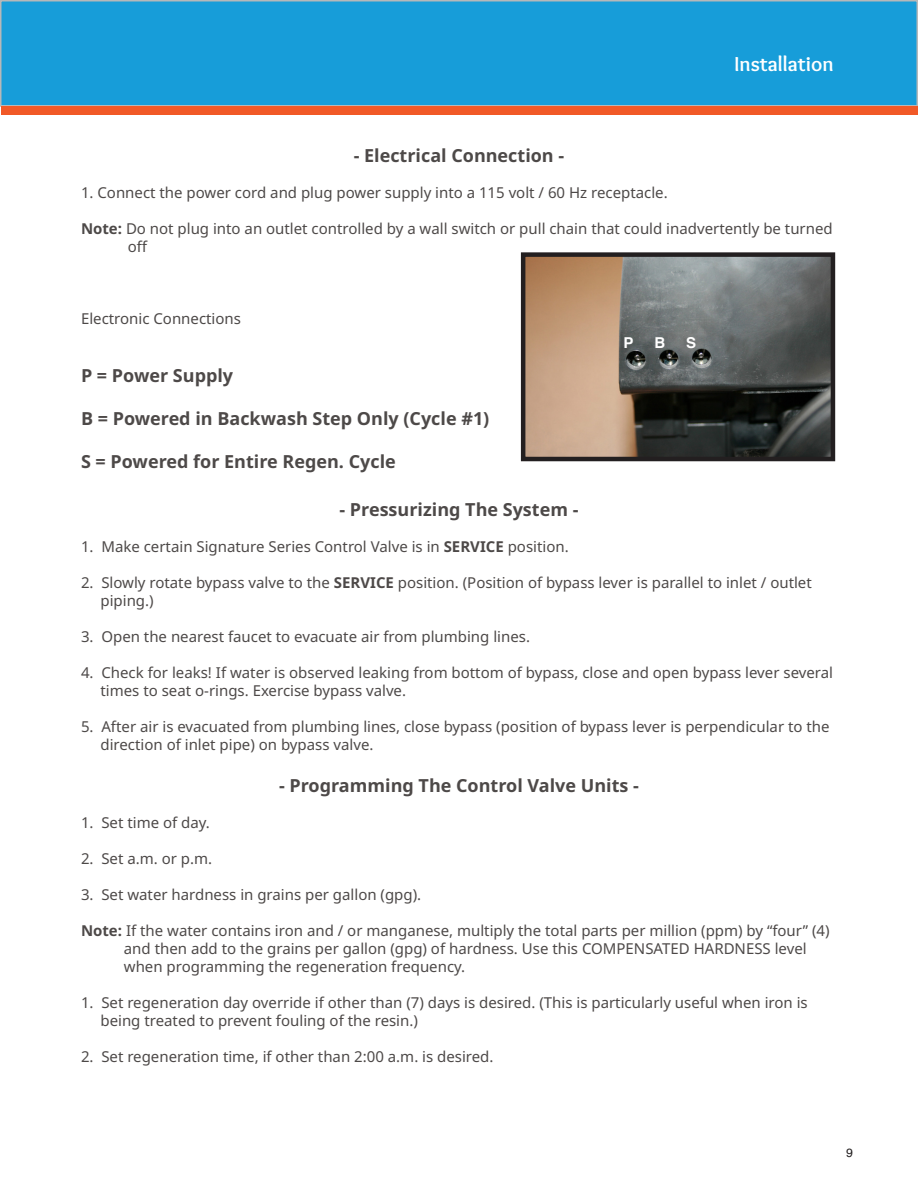
<style>
.page{position:relative;width:918px;height:1188px;background:#fff}
.page>*{position:absolute;margin:0;border:0;box-sizing:border-box;transform-origin:0 0}
.t1{font:700 21px "Overlock";color:#fff}
.t2{font:700 18px "Noto Sans";color:#4d4948}
.t3{font:15px "Noto Sans";color:#4d4948}
.t4{font:700 15px "Helvetica";color:#fff}
.t5{font:12px "Helvetica";color:#231f20}
.s1{font-weight:700}
</style>
<div class="page">
<div style="left:1px;top:1px;width:916px;height:105px;background:#179dd9"></div>
<div style="left:0;top:0;width:918px;height:106px;border:2px solid #b6b8b9"></div>
<div style="left:2px;top:106px;width:916px;height:9px;background:#f15927"></div>
<img style="left:526px;top:257px;width:304px;height:199px">
<div style="left:521px;top:252px;width:314px;height:209px;border:4px solid #231f20"></div>
<p class="t1" style="left:735px;top:52px;width:101px">Installation</p>
<p class="t2" style="left:354px;top:146px;width:212px">- Electrical Connection -</p>
<p class="t3" style="left:81px;top:184px;width:588px">1. Connect the power cord and plug power supply into a 115 volt / 60 Hz receptacle.</p>
<p class="t3" style="left:81px;top:220px;width:753px"><span class="s1">Note:</span> Do not plug into an outlet controlled by a wall switch or pull chain that could inadvertently be turned</p>
<p class="t3" style="left:128px;top:238px;width:22px">off</p>
<p class="t3" style="left:81px;top:310px;width:162px">Electronic Connections</p>
<p class="t4" style="left:624px;top:333px;width:12px">P</p>
<p class="t4" style="left:654px;top:333px;width:12px">B</p>
<p class="t4" style="left:686px;top:333px;width:12px">S</p>
<p class="t2" style="left:81px;top:365px;width:154px">P = Power Supply</p>
<p class="t2" style="left:81px;top:408px;width:410px">B = Powered in Backwash Step Only (Cycle #1)</p>
<p class="t2" style="left:81px;top:452px;width:316px">S = Powered for Entire Regen. Cycle</p>
<p class="t2" style="left:339px;top:499px;width:241px">- Pressurizing The System -</p>
<p class="t3" style="left:81px;top:538px;width:489px">1. Make certain Signature Series Control Valve is in <span class="s1">SERVICE</span> position.</p>
<p class="t3" style="left:81px;top:574px;width:732px">2. Slowly rotate bypass valve to the <span class="s1">SERVICE</span> position. (Position of bypass lever is parallel to inlet / outlet</p>
<p class="t3" style="left:100px;top:592px;width:55px">piping.)</p>
<p class="t3" style="left:81px;top:628px;width:451px">3. Open the nearest faucet to evacuate air from plumbing lines.</p>
<p class="t3" style="left:81px;top:664px;width:754px">4. Check for leaks! If water is observed leaking from bottom of bypass, close and open bypass lever several</p>
<p class="t3" style="left:100px;top:682px;width:307px">times to seat o-rings. Exercise bypass valve.</p>
<p class="t3" style="left:81px;top:718px;width:750px">5. After air is evacuated from plumbing lines, close bypass (position of bypass lever is perpendicular to the</p>
<p class="t3" style="left:100px;top:736px;width:275px">direction of inlet pipe) on bypass valve.</p>
<p class="t2" style="left:279px;top:775px;width:361px">- Programming The Control Valve Units -</p>
<p class="t3" style="left:81px;top:814px;width:130px">1. Set time of day.</p>
<p class="t3" style="left:81px;top:850px;width:133px">2. Set a.m. or p.m.</p>
<p class="t3" style="left:81px;top:886px;width:342px">3. Set water hardness in grains per gallon (gpg).</p>
<p class="t3" style="left:81px;top:922px;width:750px"><span class="s1">Note:</span> If the water contains iron and / or manganese, multiply the total parts per million (ppm) by “four” (4)</p>
<p class="t3" style="left:124px;top:940px;width:684px">and then add to the grains per gallon (gpg) of hardness. Use this COMPENSATED HARDNESS level</p>
<p class="t3" style="left:124px;top:958px;width:343px">when programming the regeneration frequency.</p>
<p class="t3" style="left:81px;top:994px;width:728px">1. Set regeneration day override if other than (7) days is desired. (This is particularly useful when iron is</p>
<p class="t3" style="left:100px;top:1012px;width:319px">being treated to prevent fouling of the resin.)</p>
<p class="t3" style="left:81px;top:1048px;width:414px">2. Set regeneration time, if other than 2:00 a.m. is desired.</p>
<p class="t5" style="left:846px;top:1146px;width:8px">9</p>
</div>
